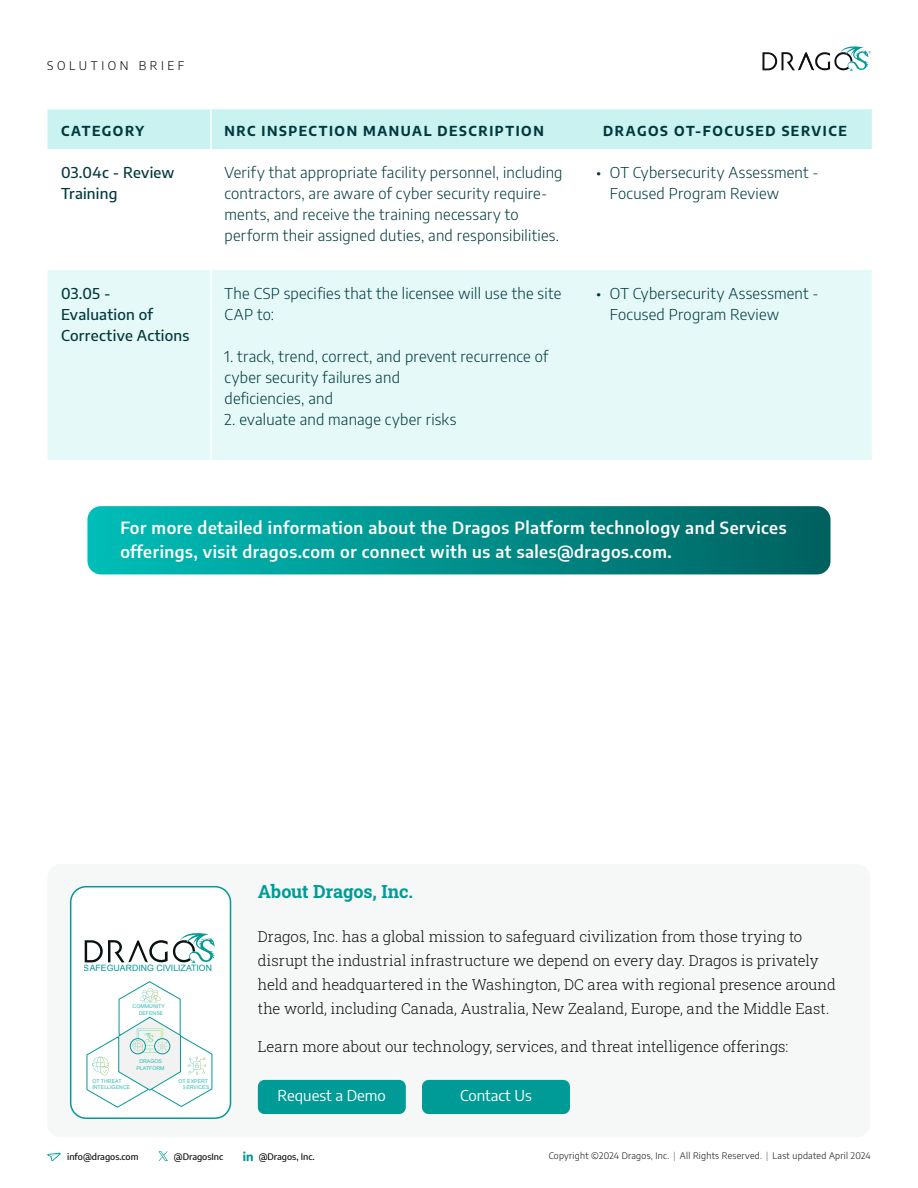
<style>
.page{position:relative;width:918px;height:1188px;background:#fff}
.page>*{position:absolute;margin:0;border:0;box-sizing:border-box;transform-origin:0 0}
.t1{font:700 18px "Roboto Slab";letter-spacing:-.01em;color:#009b96}
.t2{font:600 16.5px/24px "Encode Sans";letter-spacing:.03em;color:#fff}
.t3{font:300 15px/21px "Encode Sans";letter-spacing:.015em;color:#00383d}
.t4{font:300 15px/24px "Roboto Slab";color:#101010}
.t5{font:500 15px/21px "Encode Sans";letter-spacing:.015em;color:#00383d}
.t6{font:15px "Encode Sans";color:#fff}
.t7{font:700 13.5px "Encode Sans";letter-spacing:.115em;color:#00383d}
.t8{font:300 12px "Encode Sans";letter-spacing:.3em;color:#000}
.t9{font:300 9px "Encode Sans";letter-spacing:.03em;color:#101010}
.t10{font:500 9px "Encode Sans";color:#101010}
.t11{font:8.7px "Arial";color:#049995}
.t12{font:5.25px/6.3px "Arial";color:#2cbcb6;text-align:right}
.s1{color:#666766}
</style>
<div class="page">
<svg style="left:762px;top:46px;width:109px;height:25px"></svg>
<svg style="left:47px;top:1153px;width:14px;height:8px"></svg>
<svg style="left:158px;top:1151px;width:10px;height:10px"></svg>
<svg style="left:243px;top:1151px;width:10px;height:10px"></svg>
<svg style="left:87px;top:506px;width:744px;height:68px;background:#03918c"></svg>
<div style="left:48px;top:109px;width:824px;height:40px;background:#c9f2f1"></div>
<div style="left:48px;top:270px;width:824px;height:190px;background:#e5f9f8"></div>
<hr style="left:48px;top:108px;width:164px;height:2px;background:#fff">
<hr style="left:210px;top:109px;width:2px;height:40px;background:#fff">
<hr style="left:210px;top:270px;width:2px;height:190px;background:#fff">
<div style="left:47px;top:864px;width:823px;height:273px;background:#f6f7f7;border-radius:14px"></div>
<div style="left:71px;top:887px;width:160px;height:231px;background:#fff;border-radius:16px"></div>
<svg style="left:86px;top:981px;width:127px;height:127px"></svg>
<svg style="left:85px;top:933px;width:130px;height:30px"></svg>
<div style="left:70px;top:886px;width:161px;height:233px;border:2px solid #009b96;border-radius:16px"></div>
<div style="left:258px;top:1080px;width:148px;height:34px;background:#009b96;border-radius:7px"></div>
<div style="left:422px;top:1080px;width:148px;height:34px;background:#009b96;border-radius:7px"></div>
<p class="t8" style="left:47px;top:57px;width:139px">SOLUTION BRIEF</p>
<p class="t7" style="left:61px;top:121px;width:85px">CATEGORY</p>
<p class="t7" style="left:225px;top:121px;width:321px">NRC INSPECTION MANUAL DESCRIPTION</p>
<p class="t7" style="left:603px;top:121px;width:245px">DRAGOS OT-FOCUSED SERVICE</p>
<p class="t5" style="left:61px;top:161px;width:115px">03.04c - Review<br>Training</p>
<p class="t3" style="left:225px;top:161px;width:340px">Verify that appropriate facility personnel, including contractors, are aware of cyber security require&shy;ments, and receive the training necessary to perform their assigned duties, and responsibilities.</p>
<p class="t3" style="left:610px;top:161px;width:210px;text-indent:-14px">• OT Cybersecurity Assessment -<br>Focused Program Review</p>
<p class="t5" style="left:61px;top:282px;width:130px">03.05 -<br>Evaluation of<br>Corrective Actions</p>
<p class="t3" style="left:225px;top:282px;width:338px">The CSP specifies that the licensee will use the site<br>CAP to:</p>
<p class="t3" style="left:225px;top:345px;width:325px">1. track, trend, correct, and prevent recurrence of cyber security failures and<br>deficiencies, and</p>
<p class="t3" style="left:225px;top:408px;width:233px">2. evaluate and manage cyber risks</p>
<p class="t3" style="left:610px;top:282px;width:210px;text-indent:-14px">• OT Cybersecurity Assessment -<br>Focused Program Review</p>
<p class="t2" style="left:120px;top:515px;width:668px">For more detailed information about the Dragos Platform technology and Services offerings, visit dragos.com or connect with us at sales@dragos.com.</p>
<p class="t11" style="left:84px;top:962px;width:130px">SAFEGUARDING CIVILIZATION</p>
<p class="t12" style="left:133px;top:1003px;width:34px">COMMUNITY<br>DEFENSE</p>
<p class="t12" style="left:136px;top:1058px;width:30px;text-align:center">DRAGOS<br>PLATFORM</p>
<p class="t12" style="left:92px;top:1078px;width:39px;text-align:left">OT THREAT<br>INTELLIGENCE</p>
<p class="t12" style="left:179px;top:1078px;width:32px">OT EXPERT<br>SERVICES</p>
<p class="t1" style="left:258px;top:879px;width:157px">About Dragos, Inc.</p>
<p class="t4" style="left:258px;top:925px;width:580px">Dragos, Inc. has a global mission to safeguard civilization from those trying to disrupt the industrial infrastructure we depend on every day. Dragos is privately held and headquartered in the Washington, DC area with regional presence around the world, including Canada, Australia, New Zealand, Europe, and the Middle East.</p>
<p class="t4" style="left:258px;top:1034px;width:532px">Learn more about our technology, services, and threat intelligence offerings:</p>
<p class="t6" style="left:278px;top:1085px;width:110px">Request a Demo</p>
<p class="t6" style="left:460px;top:1085px;width:73px">Contact Us</p>
<p class="t10" style="left:67px;top:1150px;width:73px">info@dragos.com</p>
<p class="t10" style="left:174px;top:1150px;width:51px">@DragosInc</p>
<p class="t10" style="left:259px;top:1150px;width:58px">@Dragos, Inc.</p>
<p class="t9" style="left:549px;top:1150px;width:323px">Copyright ©2024 Dragos, Inc. <span class="s1">|</span> All Rights Reserved. <span class="s1">|</span> Last updated April 2024</p>
</div>
